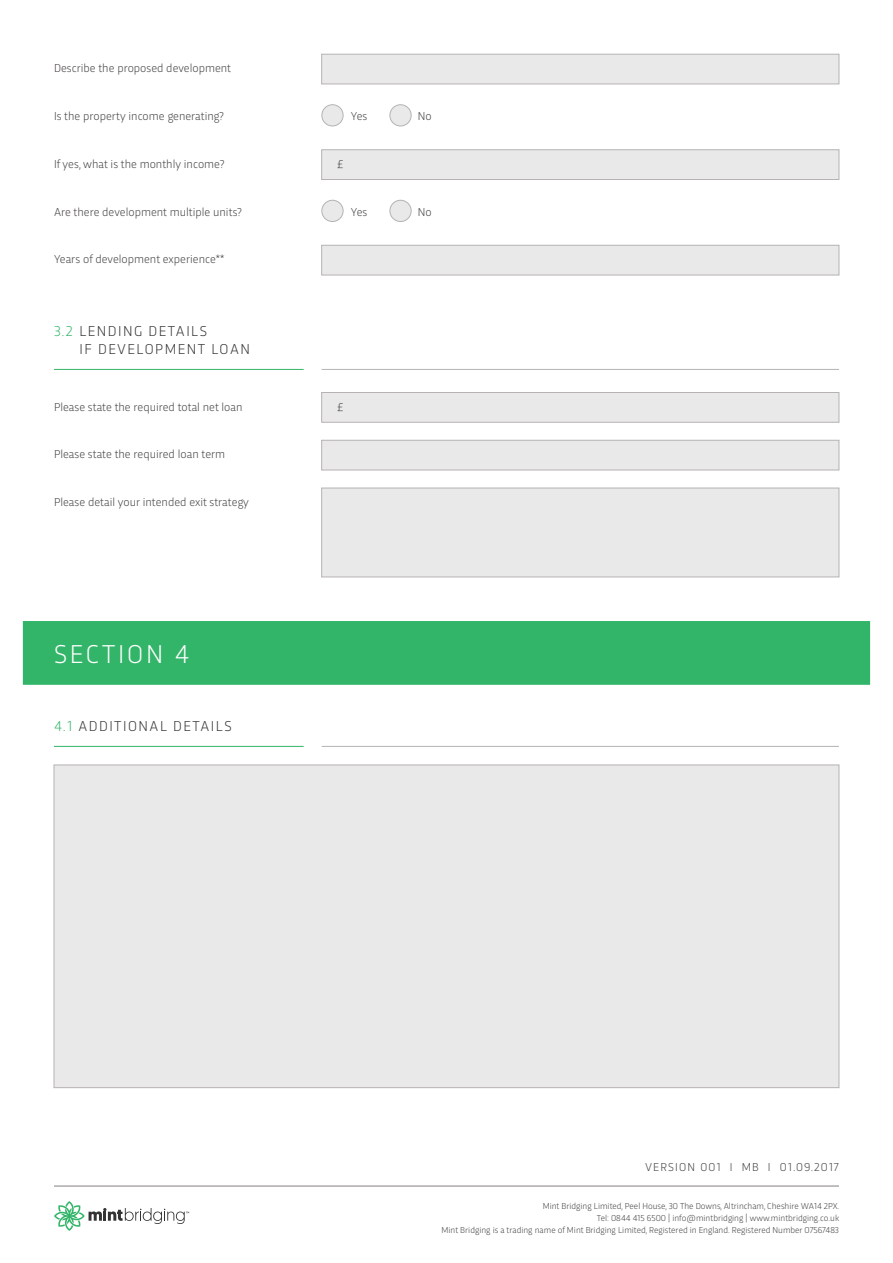
<style>
.page{position:relative;width:893px;height:1263px;background:#fff}
.page>*{position:absolute;margin:0;border:0;box-sizing:border-box;transform-origin:0 0}
.t1{font:300 27px "Trasandina";letter-spacing:.1em;color:#fff}
.t2{font:300 15px/18px "Trasandina";letter-spacing:.1em;color:#323332}
.Body_Copy{font:300 12px "Trasandina";color:#413f3e}
.Body_Copy-2{font:300 12px "Trasandina";letter-spacing:.1em;color:#413f3e}
.t3{font:300 9px "Trasandina";color:#413f3e}
.s1{color:#33b569}
</style>
<div class="page">
<div style="left:321px;top:54px;width:518px;height:30px;background:#eae9e9;border:1px solid #b6b2b2"></div>
<div style="left:321px;top:392px;width:518px;height:30px;background:#eae9e9;border:1px solid #b6b2b2"></div>
<div style="left:321px;top:150px;width:518px;height:30px;background:#eae9e9;border:1px solid #b6b2b2"></div>
<div style="left:321px;top:488px;width:518px;height:89px;background:#eae9e9;border:1px solid #b6b2b2"></div>
<div style="left:321px;top:245px;width:518px;height:30px;background:#eae9e9;border:1px solid #b6b2b2"></div>
<div style="left:321px;top:440px;width:518px;height:30px;background:#eae9e9;border:1px solid #b6b2b2"></div>
<svg style="left:54px;top:1201px;width:135px;height:30px"></svg>
<hr style="left:54px;top:1186px;width:785px;height:1px;background:#827e7d">
<div style="left:390px;top:105px;width:21px;height:21px;background:#eae9e9;border-radius:50%"></div>
<div style="left:390px;top:105px;width:21px;height:21px;border:1px solid #b6b2b2;border-radius:50%"></div>
<div style="left:390px;top:200px;width:21px;height:21px;background:#eae9e9;border-radius:50%"></div>
<div style="left:390px;top:200px;width:21px;height:22px;border:1px solid #b6b2b2;border-radius:50%"></div>
<div style="left:322px;top:105px;width:21px;height:21px;background:#eae9e9;border-radius:50%"></div>
<div style="left:322px;top:105px;width:21px;height:21px;border:1px solid #b6b2b2;border-radius:50%"></div>
<div style="left:322px;top:200px;width:21px;height:21px;background:#eae9e9;border-radius:50%"></div>
<div style="left:322px;top:200px;width:21px;height:22px;border:1px solid #b6b2b2;border-radius:50%"></div>
<hr style="left:54px;top:369px;width:250px;height:1px;background:#33b569">
<hr style="left:322px;top:369px;width:517px;height:1px;background:#b6b2b2">
<div style="left:23px;top:621px;width:847px;height:64px;background:#33b569;border:2px solid #33b569"></div>
<hr style="left:54px;top:746px;width:250px;height:1px;background:#33b569">
<hr style="left:322px;top:746px;width:517px;height:1px;background:#b6b2b2">
<div style="left:54px;top:765px;width:785px;height:323px;background:#eae9e9;border:1px solid #b6b2b2"></div>
<p class="Body_Copy" style="left:54px;top:60px;width:179px">Describe the proposed development</p>
<p class="Body_Copy" style="left:54px;top:108px;width:171px">Is the property income generating?</p>
<p class="Body_Copy" style="left:54px;top:155px;width:172px">If yes, what is the monthly income?</p>
<p class="Body_Copy" style="left:54px;top:203px;width:189px">Are there development multiple units?</p>
<p class="Body_Copy" style="left:54px;top:251px;width:172px">Years of development experience**</p>
<p class="t2" style="left:79px;top:321px;width:172px;text-indent:-25px"><span class="s1">3.2</span> LENDING DETAILS<br>IF DEVELOPMENT LOAN</p>
<p class="Body_Copy" style="left:54px;top:398px;width:190px">Please state the required total net loan</p>
<p class="Body_Copy" style="left:54px;top:446px;width:173px">Please state the required loan term</p>
<p class="Body_Copy" style="left:54px;top:494px;width:196px">Please detail your intended exit strategy</p>
<p class="t1" style="left:54px;top:634px;width:137px">SECTION 4</p>
<p class="t2" style="left:54px;top:716px;width:179px"><span class="s1">4.1</span> ADDITIONAL DETAILS</p>
<p class="Body_Copy" style="left:351px;top:108px;width:18px">Yes</p>
<p class="Body_Copy" style="left:418px;top:108px;width:15px">No</p>
<p class="Body_Copy" style="left:337px;top:155px;width:9px">£</p>
<p class="Body_Copy" style="left:351px;top:203px;width:18px">Yes</p>
<p class="Body_Copy" style="left:418px;top:203px;width:15px">No</p>
<p class="Body_Copy" style="left:337px;top:398px;width:9px">£</p>
<p class="Body_Copy-2" style="left:645px;top:1158px;width:195px">VERSION 001 I MB I 01.09.2017</p>
<p class="t3" style="left:543px;top:1199px;width:298px">Mint Bridging Limited, Peel House, 30 The Downs, Altrincham, Cheshire WA14 2PX.</p>
<p class="t3" style="left:597px;top:1211px;width:244px">Tel: 0844 415 6500 | info@mintbridging | www.mintbridging.co.uk</p>
<p class="t3" style="left:442px;top:1223px;width:399px">Mint Bridging is a trading name of Mint Bridging Limited, Registered in England. Registered Number 07567483</p>
</div>
